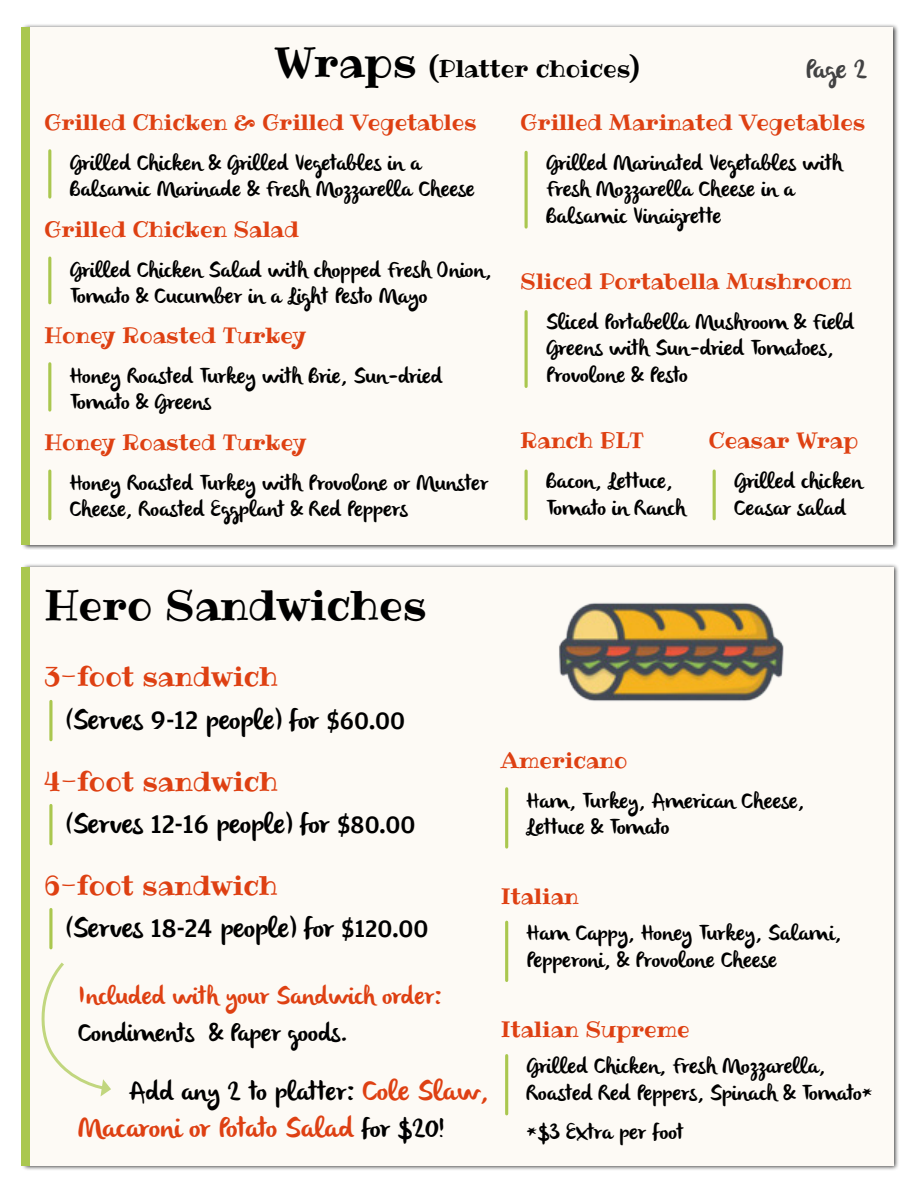
<style>
.page{position:relative;width:918px;height:1188px;background:#fff}
.page>*{position:absolute;margin:0;border:0;box-sizing:border-box;transform-origin:0 0}
.t1{font:42px "Ribeye";color:#000}
.t2{font:28.5px "olivier";letter-spacing:-.005em;color:#de4012}
.t3{font:28.35px "olivier";color:#000}
.t4{font:27.3px "Ribeye";color:#de4012}
.t5{font:27px "olivier";letter-spacing:.005em;color:#000}
.t6{font:27px "olivier";color:#424243}
.t7{font:25.5px/37.5px "olivier";letter-spacing:.005em;color:#de4012}
.t8{font:24px "Ribeye";color:#000}
.t9{font:22.05px/26.4px "olivier";letter-spacing:.005em;color:#000}
.t10{font:22.05px "Ribeye";color:#de4012}
.s1{font-size:42px}
.s2{font-family:"Amplitude";font-weight:500;font-size:27px}
.s3{font-family:"Amplitude";font-weight:500;font-size:25.5px}
.s4{color:#000}
.s5{font-size:28.5px;color:#de4012}
.s6{font-size:27px;color:#000}
</style>
<div class="page">
<div style="left:21px;top:23px;width:878px;height:527px;background:#000;opacity:.75"></div>
<div style="left:24px;top:27px;width:869px;height:517px;background:#fdfaf5"></div>
<div style="left:21px;top:27px;width:8px;height:517px;background:#aac74f"></div>
<hr style="left:48px;top:151px;width:3px;height:46px;background:#aac74f">
<hr style="left:48px;top:258px;width:3px;height:45px;background:#aac74f">
<hr style="left:525px;top:152px;width:3px;height:75px;background:#aac74f">
<hr style="left:525px;top:312px;width:3px;height:74px;background:#aac74f">
<hr style="left:525px;top:471px;width:3px;height:48px;background:#aac74f">
<hr style="left:713px;top:471px;width:3px;height:48px;background:#aac74f">
<hr style="left:48px;top:364px;width:3px;height:46px;background:#aac74f">
<hr style="left:48px;top:471px;width:3px;height:48px;background:#aac74f">
<div style="left:25px;top:567px;width:869px;height:599px;background:#fdfaf5"></div>
<div style="left:21px;top:567px;width:8px;height:599px;background:#aac74f"></div>
<hr style="left:505px;top:789px;width:3px;height:58px;background:#aac74f">
<hr style="left:505px;top:922px;width:3px;height:58px;background:#aac74f">
<hr style="left:505px;top:1056px;width:3px;height:58px;background:#aac74f">
<svg style="left:49px;top:701px;width:4px;height:39px"></svg>
<svg style="left:49px;top:805px;width:4px;height:39px"></svg>
<svg style="left:49px;top:910px;width:4px;height:38px"></svg>
<svg style="left:41px;top:962px;width:70px;height:134px"></svg>
<img style="left:536px;top:564px;width:284px;height:138px">
<p class="t8" style="left:275px;top:52px;width:366px"><span class="s1">Wraps</span> (Platter choices)</p>
<p class="t10" style="left:44px;top:107px;width:434px">Grilled Chicken &amp; Grilled Vegetables</p>
<p class="t9" style="left:70px;top:151px;width:353px">Grilled Chicken &amp; Grilled Vegetables in a</p>
<p class="t9" style="left:70px;top:177px;width:407px">Balsamic Marinade &amp; Fresh Mozzarella Cheese</p>
<p class="t10" style="left:44px;top:214px;width:256px">Grilled Chicken Salad</p>
<p class="t9" style="left:70px;top:258px;width:423px">Grilled Chicken Salad with chopped Fresh Onion,<br>Tomato &amp; Cucumber in a Light Pesto Mayo</p>
<p class="t6" style="left:806px;top:54px;width:63px">Page 2</p>
<p class="t10" style="left:520px;top:107px;width:347px">Grilled Marinated Vegetables</p>
<p class="t9" style="left:546px;top:151px;width:298px">Grilled Marinated Vegetables with</p>
<p class="t9" style="left:546px;top:177px;width:250px">Fresh Mozzarella Cheese in a</p>
<p class="t9" style="left:546px;top:204px;width:177px">Balsamic Vinaigrette</p>
<p class="t10" style="left:520px;top:266px;width:333px">Sliced Portabella Mushroom</p>
<p class="t9" style="left:546px;top:310px;width:309px">Sliced Portabella Mushroom &amp; Field</p>
<p class="t9" style="left:546px;top:337px;width:289px">Greens with Sun-dried Tomatoes,</p>
<p class="t9" style="left:546px;top:363px;width:143px">Provolone &amp; Pesto</p>
<p class="t10" style="left:44px;top:320px;width:264px">Honey Roasted Turkey</p>
<p class="t9" style="left:70px;top:364px;width:374px">Honey Roasted Turkey with Brie, Sun-dried<br>Tomato &amp; Greens</p>
<p class="t10" style="left:44px;top:427px;width:264px">Honey Roasted Turkey</p>
<p class="t9" style="left:70px;top:471px;width:420px">Honey Roasted Turkey with Provolone or Munster<br>Cheese, Roasted Eggplant &amp; Red Peppers</p>
<p class="t10" style="left:520px;top:425px;width:125px">Ranch BLT</p>
<p class="t9" style="left:546px;top:470px;width:128px">Bacon, Lettuce,</p>
<p class="t9" style="left:546px;top:496px;width:141px">Tomato in Ranch</p>
<p class="t10" style="left:708px;top:425px;width:151px">Ceasar Wrap</p>
<p class="t9" style="left:734px;top:470px;width:130px">Grilled chicken<br>Ceasar salad</p>
<p class="t1" style="left:44px;top:576px;width:384px">Hero Sandwiches</p>
<p class="t4" style="left:44px;top:657px;width:235px">3-foot sandwich</p>
<p class="t3" style="left:66px;top:703px;width:341px">(Serves <span class="s2">9-12</span> people) for <span class="s3">$60.00</span></p>
<p class="t4" style="left:44px;top:762px;width:235px">4-foot sandwich</p>
<p class="t3" style="left:66px;top:807px;width:351px">(Serves <span class="s2">12-16</span> people) for <span class="s3">$80.00</span></p>
<p class="t4" style="left:44px;top:866px;width:235px">6-foot sandwich</p>
<p class="t3" style="left:66px;top:911px;width:364px">(Serves <span class="s2">18-24</span> people) for <span class="s3">$120.00</span></p>
<p class="t7" style="left:78px;top:978px;width:366px">Included with your Sandwich order:<br><span class="s4">Condiments &amp; Paper goods.</span></p>
<p class="t5" style="left:129px;top:1075px;width:361px">Add any 2 to platter: <span class="s5">Cole Slaw,</span></p>
<p class="t2" style="left:78px;top:1111px;width:369px">Macaroni or Potato Salad <span class="s6">for $20!</span></p>
<p class="t10" style="left:501px;top:745px;width:128px">Americano</p>
<p class="t9" style="left:527px;top:789px;width:279px">Ham, Turkey, American Cheese,<br>Lettuce &amp; Tomato</p>
<p class="t10" style="left:501px;top:881px;width:79px">Italian</p>
<p class="t9" style="left:527px;top:921px;width:316px">Ham Cappy, Honey Turkey, Salami,<br>Pepperoni, &amp; Provolone Cheese</p>
<p class="t10" style="left:501px;top:1014px;width:190px">Italian Supreme</p>
<p class="t9" style="left:527px;top:1055px;width:348px">Grilled Chicken, Fresh Mozzarella,<br>Roasted Red Peppers, Spinach &amp; Tomato*</p>
<p class="t9" style="left:527px;top:1120px;width:158px">*$3 Extra per foot</p>
</div>
